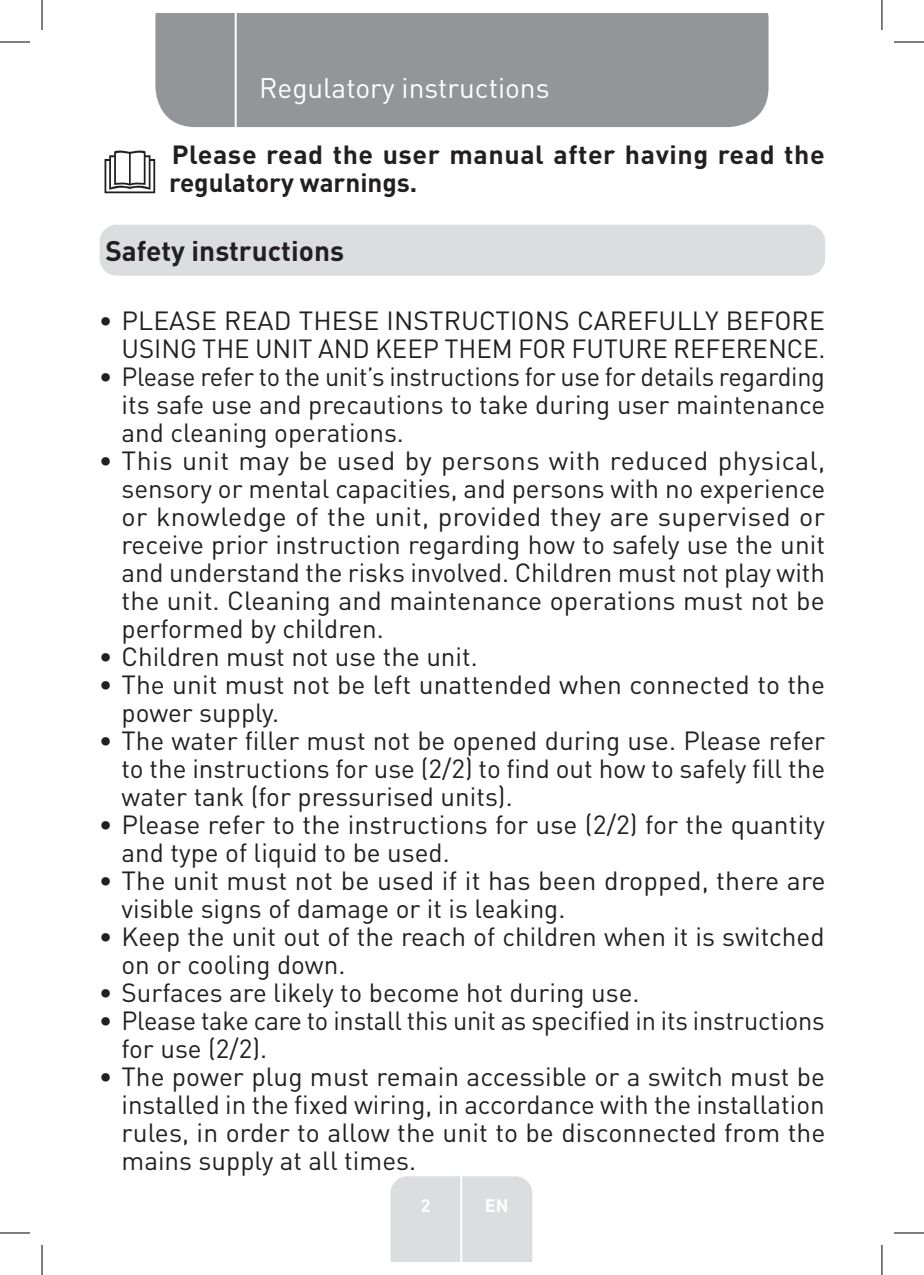
<style>
.page{position:relative;width:924px;height:1275px;background:#fff}
.page>*{position:absolute;margin:0;border:0;box-sizing:border-box;transform-origin:0 0}
.t1{font:28px "DIN Pro";color:#fff}
.Headline-01{font:700 28px "DIN Pro";color:#231f20}
.t2{font:26px/28px "DIN Pro";color:#231f20}
.Large_Text__3_2_mm{font:700 26px/28px "DIN Pro";letter-spacing:.02em;color:#231f20}
.t3{font:700 18px "DIN Pro";color:#fff}
</style>
<div class="page">
<div style="left:155px;top:14px;width:613px;height:113px;background:#939598"></div>
<div style="left:390px;top:1176px;width:142px;height:85px;background:#dcdddf"></div>
<hr style="left:460px;top:1153px;width:2px;height:108px;background:#fff">
<hr style="left:234px;top:14px;width:2px;height:116px;background:#fff">
<div style="left:100px;top:225px;width:724px;height:51px;background:#dcdddf;border-radius:17px"></div>
<svg style="left:104px;top:150px;width:51px;height:43px"></svg>
<hr style="left:0;top:42px;width:30px;height:1px;background:#000">
<hr style="left:893px;top:42px;width:30px;height:1px;background:#000">
<hr style="left:0;top:1232px;width:30px;height:1px;background:#000">
<hr style="left:893px;top:1232px;width:30px;height:1px;background:#000">
<hr style="left:42px;top:0;width:1px;height:30px;background:#000">
<hr style="left:42px;top:1245px;width:1px;height:30px;background:#000">
<hr style="left:881px;top:0;width:1px;height:30px;background:#000">
<hr style="left:881px;top:1245px;width:1px;height:30px;background:#000">
<p class="t1" style="left:259px;top:69px;width:292px">Regulatory instructions</p>
<p class="Large_Text__3_2_mm" style="left:169px;top:139px;width:657px">Please read the user manual after having read the regulatory warnings.</p>
<p class="Headline-01" style="left:105px;top:232px;width:240px">Safety instructions</p>
<p class="t2" style="left:99px;top:305px;width:728px;text-align:right">• PLEASE READ THESE INSTRUCTIONS CAREFULLY BEFORE<br>USING THE UNIT AND KEEP THEM FOR FUTURE REFERENCE.</p>
<p class="t2" style="left:121px;top:361px;width:704px;text-align:justify;text-indent:-23px">• Please refer to the unit’s instructions for use for details regarding its safe use and precautions to take during user maintenance and cleaning operations.</p>
<p class="t2" style="left:121px;top:445px;width:705px;text-align:justify;text-indent:-23px">• This unit may be used by persons with reduced physical, sensory or mental capacities, and persons with no experience or knowledge of the unit, provided they are supervised or receive prior instruction regarding how to safely use the unit and understand the risks involved. Children must not play with the unit. Cleaning and maintenance operations must not be performed by children.</p>
<p class="t2" style="left:99px;top:641px;width:380px">• Children must not use the unit.</p>
<p class="t2" style="left:121px;top:669px;width:704px;text-indent:-23px">• The unit must not be left unattended when connected to the power supply.</p>
<p class="t2" style="left:121px;top:725px;width:705px;text-align:justify;text-indent:-23px">• The water filler must not be opened during use. Please refer to the instructions for use (2/2) to find out how to safely fill the water tank (for pressurised units).</p>
<p class="t2" style="left:121px;top:809px;width:704px;text-indent:-23px">• Please refer to the instructions for use (2/2) for the quantity and type of liquid to be used.</p>
<p class="t2" style="left:121px;top:865px;width:705px;text-indent:-23px">• The unit must not be used if it has been dropped, there are visible signs of damage or it is leaking.</p>
<p class="t2" style="left:121px;top:921px;width:704px;text-indent:-23px">• Keep the unit out of the reach of children when it is switched on or cooling down.</p>
<p class="t2" style="left:99px;top:977px;width:542px">• Surfaces are likely to become hot during use.</p>
<p class="t2" style="left:121px;top:1005px;width:704px;text-indent:-23px">• Please take care to install this unit as specified in its instructions for use (2/2).</p>
<p class="t2" style="left:121px;top:1061px;width:705px;text-align:justify;text-indent:-23px">• The power plug must remain accessible or a switch must be installed in the fixed wiring, in accordance with the installation rules, in order to allow the unit to be disconnected from the mains supply at all times.</p>
<p class="t3" style="left:420px;top:1192px;width:11px">2</p>
<p class="t3" style="left:484px;top:1192px;width:25px">EN</p>
</div>
